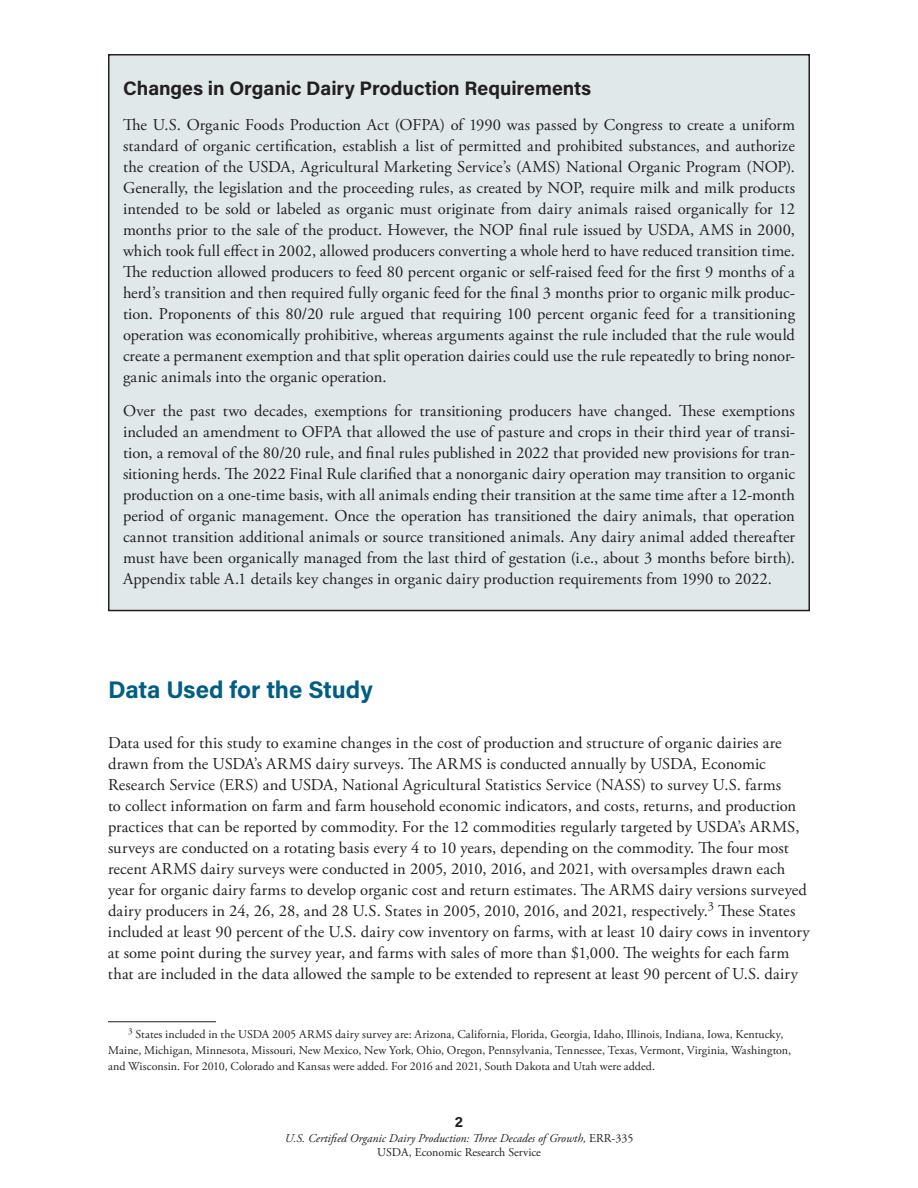
<style>
.page{position:relative;width:918px;height:1188px;background:#fff}
.page>*{position:absolute;margin:0;border:0;box-sizing:border-box;transform-origin:0 0}
.t1{font:700 24px "Acumin Pro";letter-spacing:-.005em;color:#005d83}
.P_-_Box_Title{font:700 19.5px "Acumin Pro";letter-spacing:-.005em;color:#231f20}
.P_-_Box_Text{font:16.5px/21px "Adobe Garamond Pro";letter-spacing:.005em;color:#231f20;text-align:justify}
.P_-_Body_Text{font:16.5px/21px "Adobe Garamond Pro";letter-spacing:.005em;color:#231f20}
.t2{font:700 15px "Acumin Pro";color:#231f20}
.P_-_Footnote{font:12px/16.2px "Adobe Garamond Pro";letter-spacing:.005em;color:#231f20}
.t3{font:italic 12px/14.4px "Adobe Garamond Pro";color:#231f20;text-align:center}
.s1{font-style:normal}
</style>
<div class="page">
<div style="left:109px;top:55px;width:700px;height:556px;background:#e0e8e9"></div>
<hr style="left:108px;top:1022px;width:108px;height:1px;background:#231f20">
<img style="left:230px;top:609px;width:458px;height:3px">
<h1 class="P_-_Box_Title" style="left:123px;top:75px;width:470px">Changes in Organic Dairy Production Requirements</h1>
<p class="P_-_Box_Text" style="left:123px;top:115px;width:674px">The U.S. Organic Foods Production Act (OFPA) of 1990 was passed by Congress to create a uniform standard of organic certification, establish a list of permitted and prohibited substances, and authorize the creation of the USDA, Agricultural Marketing Service’s (AMS) National Organic Program (NOP).<br>Generally, the legislation and the proceeding rules, as created by NOP, require milk and milk products intended to be sold or labeled as organic must originate from dairy animals raised organically for 12 months prior to the sale of the product. However, the NOP final rule issued by USDA, AMS in 2000, which took full effect in 2002, allowed producers converting a whole herd to have reduced transition time.<br>The reduction allowed producers to feed 80 percent organic or self-raised feed for the first 9 months of a herd’s transition and then required fully organic feed for the final 3 months prior to organic milk produc&shy;tion. Proponents of this 80/20 rule argued that requiring 100 percent organic feed for a transitioning operation was economically prohibitive, whereas arguments against the rule included that the rule would create a permanent exemption and that split operation dairies could use the rule repeatedly to bring nonor&shy;ganic animals into the organic operation.</p>
<p class="P_-_Box_Text" style="left:123px;top:401px;width:674px">Over the past two decades, exemptions for transitioning producers have changed. These exemptions included an amendment to OFPA that allowed the use of pasture and crops in their third year of transi&shy;tion, a removal of the 80/20 rule, and final rules published in 2022 that provided new provisions for tran&shy;sitioning herds. The 2022 Final Rule clarified that a nonorganic dairy operation may transition to organic production on a one-time basis, with all animals ending their transition at the same time after a 12-month period of organic management. Once the operation has transitioned the dairy animals, that operation cannot transition additional animals or source transitioned animals. Any dairy animal added thereafter must have been organically managed from the last third of gestation (i.e., about 3 months before birth).<br>Appendix table A.1 details key changes in organic dairy production requirements from 1990 to 2022.</p>
<h1 class="t1" style="left:108px;top:672px;width:266px">Data Used for the Study</h1>
<p class="P_-_Body_Text" style="left:108px;top:732px;width:703px">Data used for this study to examine changes in the cost of production and structure of organic dairies are drawn from the USDA’s ARMS dairy surveys. The ARMS is conducted annually by USDA, Economic Research Service (ERS) and USDA, National Agricultural Statistics Service (NASS) to survey U.S. farms<br>to collect information on farm and farm household economic indicators, and costs, returns, and production practices that can be reported by commodity. For the 12 commodities regularly targeted by USDA’s ARMS, surveys are conducted on a rotating basis every 4 to 10 years, depending on the commodity. The four most recent ARMS dairy surveys were conducted in 2005, 2010, 2016, and 2021, with oversamples drawn each year for organic dairy farms to develop organic cost and return estimates. The ARMS dairy versions surveyed dairy producers in 24, 26, 28, and 28 U.S. States in 2005, 2010, 2016, and 2021, respectively.<sup>3</sup> These States included at least 90 percent of the U.S. dairy cow inventory on farms, with at least 10 dairy cows in inventory at some point during the survey year, and farms with sales of more than $1,000. The weights for each farm that are included in the data allowed the sample to be extended to represent at least 90 percent of U.S. dairy</p>
<p class="P_-_Footnote" style="left:108px;top:1026px;width:685px;text-indent:20px"><sup>3</sup> States included in the USDA 2005 ARMS dairy survey are: Arizona, California, Florida, Georgia, Idaho, Illinois, Indiana, Iowa, Kentucky,<br>Maine, Michigan, Minnesota, Missouri, New Mexico, New York, Ohio, Oregon, Pennsylvania, Tennessee, Texas, Vermont, Virginia, Washington, and Wisconsin. For 2010, Colorado and Kansas were added. For 2016 and 2021, South Dakota and Utah were added.</p>
<p class="t2" style="left:455px;top:1111px;width:10px">2</p>
<p class="t3" style="left:285px;top:1131px;width:350px">U.S. Certified Organic Dairy Production: Three Decades of Growth, <span class="s1">ERR-335<br>USDA, Economic Research Service</span></p>
</div>
